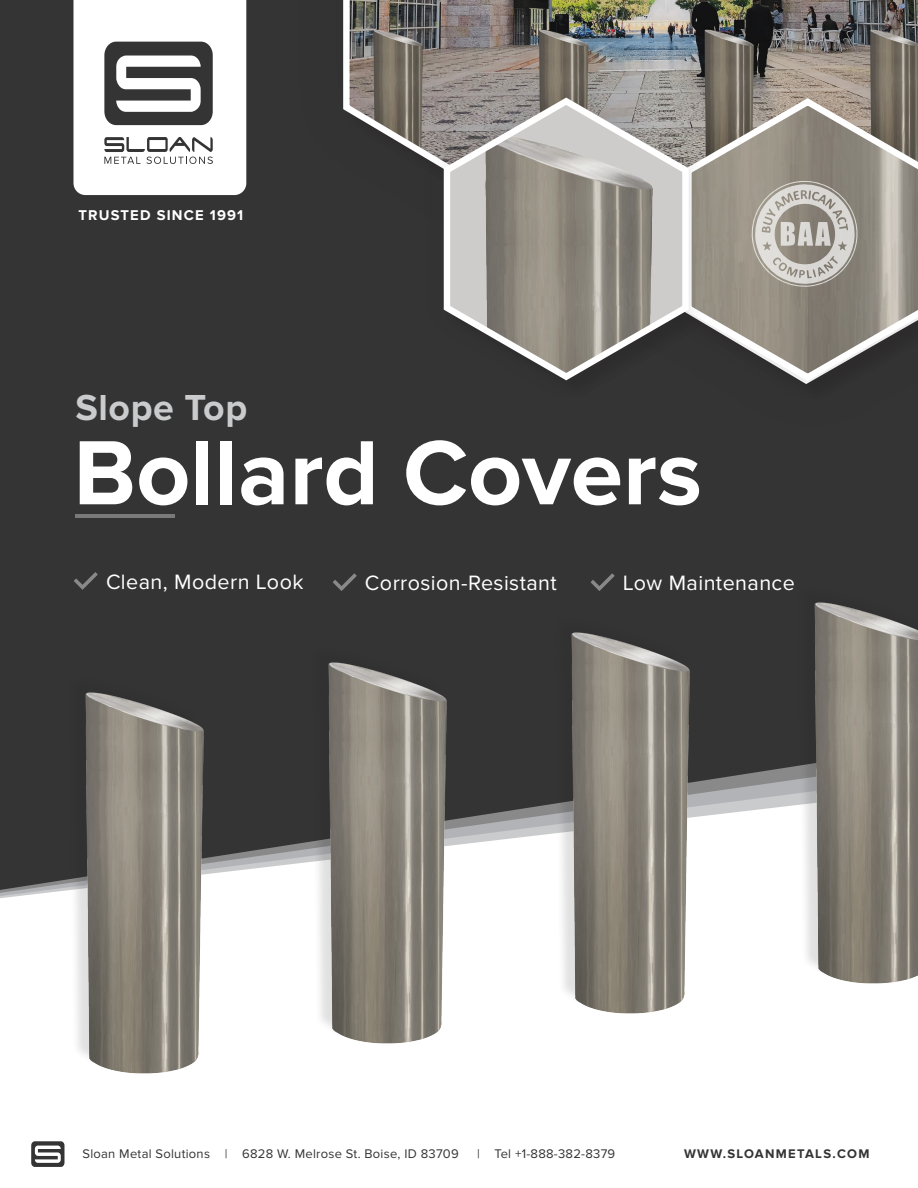
<style>
.page{position:relative;width:918px;height:1188px;background:#fff}
.page>*{position:absolute;margin:0;border:0;box-sizing:border-box;transform-origin:0 0}
.t1{font:700 94.5px "Proxima Nova";color:#fff}
.t2{font:700 37.5px "Proxima Nova";letter-spacing:.015em;color:#cacbcc}
.t3{font:21.6px "Proxima Nova";letter-spacing:.02em;color:#fff}
.t4{font:700 14.7px "Proxima Nova";letter-spacing:.08em;color:#fff}
.t5{font:12.9px "Proxima Nova";letter-spacing:.02em;color:#343434}
.t6{font:700 12.9px "Proxima Nova";letter-spacing:.1em;color:#343434}
</style>
<div class="page">
<div style="left:0;top:0;width:918px;height:751px;background:#343434"></div>
<div style="left:0;top:752px;width:57px;height:141px;background:#343434"></div>
<svg style="left:73px;top:0;width:173px;height:195px"></svg>
<hr style="left:75px;top:514px;width:99px;height:4px;background:#7a7a7a">
<div style="left:68px;top:586px;width:850px;height:485px;background:#231f20;opacity:.14"></div>
<img style="left:57px;top:689px;width:205px;height:385px">
<img style="left:300px;top:659px;width:205px;height:412px">
<img style="left:543px;top:629px;width:205px;height:425px">
<img style="left:786px;top:599px;width:132px;height:425px">
<svg style="left:31px;top:1141px;width:34px;height:26px"></svg>
<svg style="left:74px;top:572px;width:24px;height:18px"></svg>
<svg style="left:333px;top:573px;width:24px;height:18px"></svg>
<svg style="left:591px;top:573px;width:24px;height:18px"></svg>
<div style="left:288px;top:0;width:630px;height:441px;background:#343434"></div>
<img style="left:343px;top:0;width:575px;height:156px">
<div style="left:662px;top:78px;width:256px;height:326px;background:#231f20;opacity:.15"></div>
<svg style="left:715px;top:95px;width:203px;height:290px;background:#8e887f"></svg>
<div style="left:421px;top:77px;width:294px;height:326px;background:#231f20;opacity:.15"></div>
<svg style="left:438px;top:94px;width:254px;height:290px;background:#98948f"></svg>
<svg style="left:750px;top:180px;width:109px;height:108px;background:#b1aca4"></svg>
<p class="t4" style="left:78px;top:207px;width:166px">TRUSTED SINCE 1991</p>
<p class="t2" style="left:76px;top:386px;width:173px">Slope Top</p>
<p class="t1" style="left:74px;top:418px;width:630px">Bollard Covers</p>
<p class="t3" style="left:106px;top:570px;width:199px">Clean, Modern Look</p>
<p class="t3" style="left:365px;top:571px;width:193px">Corrosion-Resistant</p>
<p class="t3" style="left:623px;top:571px;width:173px">Low Maintenance</p>
<p class="t5" style="left:82px;top:1146px;width:378px">Sloan Metal Solutions | 6828 W. Melrose St. Boise, ID 83709</p>
<p class="t5" style="left:477px;top:1146px;width:140px">| Tel +1-888-382-8379</p>
<p class="t6" style="left:684px;top:1146px;width:187px">WWW.SLOANMETALS.COM</p>
</div>
